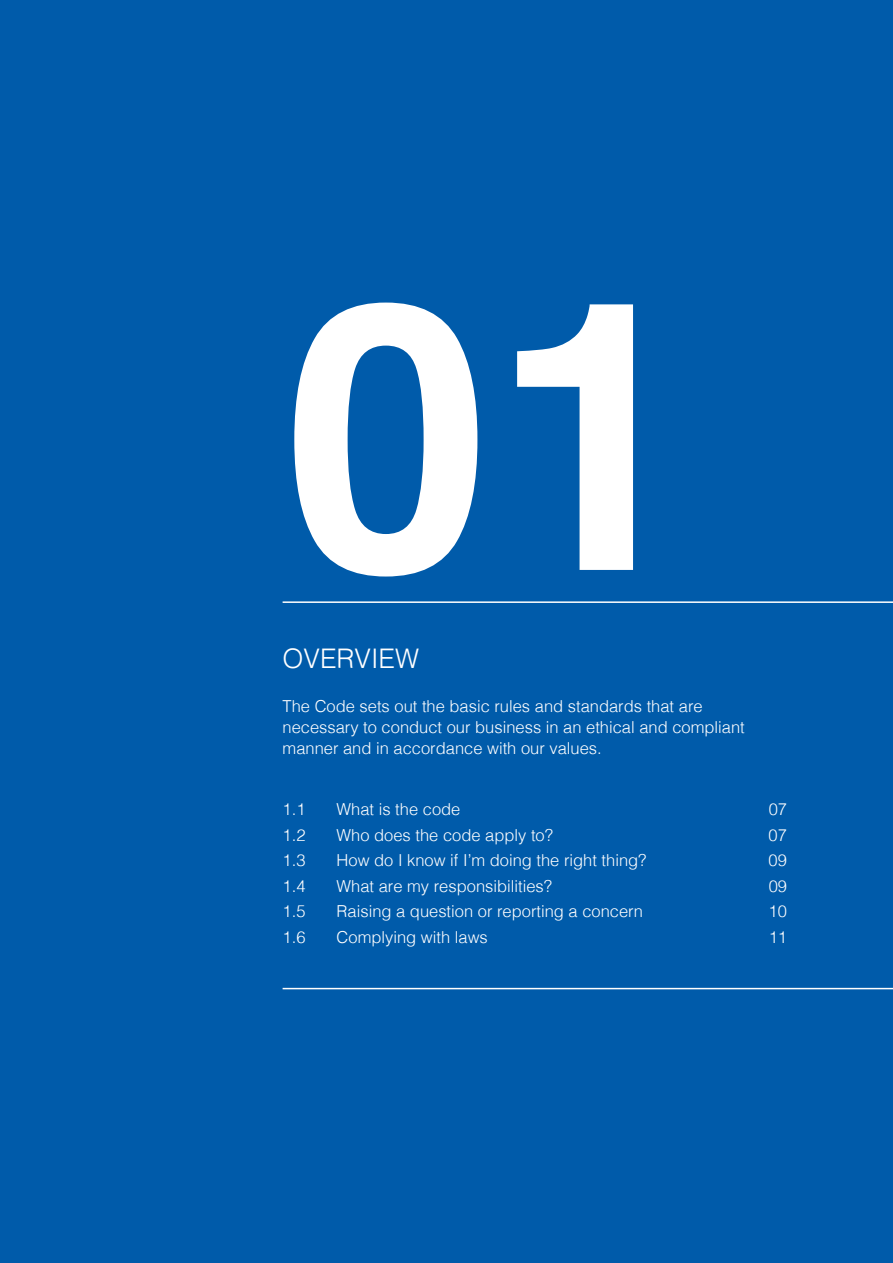
<style>
.page{position:relative;width:893px;height:1263px;background:#005baa}
.page>*{position:absolute;margin:0;border:0;box-sizing:border-box;transform-origin:0 0}
.t1{font:700 375px "Helvetica";color:#fff}
.t2{font:300 27px "Helvetica";color:#fff}
.t3{font:300 16.5px/21px "Helvetica";color:#fff}
</style>
<div class="page">
<hr style="left:283px;top:601px;width:610px;height:2px;background:#fff">
<hr style="left:283px;top:988px;width:610px;height:1px;background:#fff">
<h1 class="t1" style="left:283px;top:135px;width:419px">01</h1>
<h2 class="t2" style="left:283px;top:636px;width:138px">OVERVIEW</h2>
<p class="t3" style="left:283px;top:695px;width:464px">The Code sets out the basic rules and standards that are necessary to conduct our business in an ethical and compliant manner and in accordance with our values.</p>
<p class="t3" style="left:283px;top:798px;width:24px">1.1</p>
<p class="t3" style="left:337px;top:798px;width:125px">What is the code</p>
<p class="t3" style="left:769px;top:798px;width:20px">07</p>
<p class="t3" style="left:283px;top:823px;width:24px">1.2</p>
<p class="t3" style="left:337px;top:823px;width:218px">Who does the code apply to?</p>
<p class="t3" style="left:769px;top:823px;width:20px">07</p>
<p class="t3" style="left:283px;top:849px;width:24px">1.3</p>
<p class="t3" style="left:337px;top:849px;width:311px">How do I know if I’m doing the right thing?</p>
<p class="t3" style="left:769px;top:849px;width:20px">09</p>
<p class="t3" style="left:283px;top:874px;width:24px">1.4</p>
<p class="t3" style="left:337px;top:874px;width:217px">What are my responsibilities?</p>
<p class="t3" style="left:769px;top:874px;width:20px">09</p>
<p class="t3" style="left:283px;top:900px;width:24px">1.5</p>
<p class="t3" style="left:337px;top:900px;width:308px">Raising a question or reporting a concern</p>
<p class="t3" style="left:769px;top:900px;width:20px">10</p>
<p class="t3" style="left:283px;top:925px;width:24px">1.6</p>
<p class="t3" style="left:337px;top:925px;width:153px">Complying with laws</p>
<p class="t3" style="left:769px;top:925px;width:20px">11</p>
</div>
